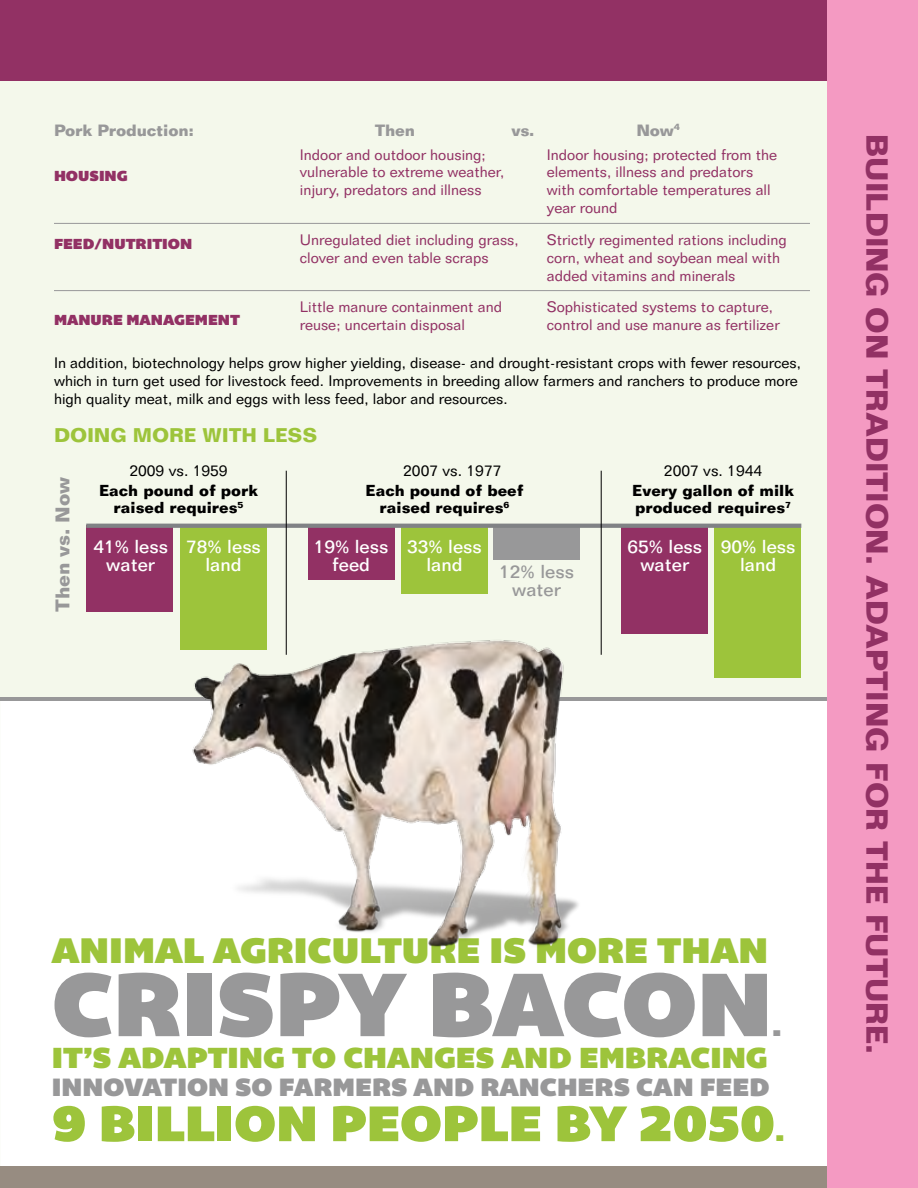
<style>
.page{position:relative;width:918px;height:1188px;background:#fff}
.page>*{position:absolute;margin:0;border:0;box-sizing:border-box;transform-origin:0 0}
.t1{font:92.25px "Bemio";color:#989899}
.t2{font:51.3px "Bemio";color:#9dc43b}
.t3{font:36.45px "Bemio";color:#9dc43b}
.t4{font:700 29.85px "Folio LT";color:#923164}
.t5{font:29.85px "Bemio";color:#9dc43b}
.t6{font:28.8px "Bemio";color:#989899}
.t7{font:25.65px "Bemio";color:#989899}
.t8{font:700 19.5px "Folio BT";letter-spacing:-.01em;color:#9dc43b}
.t9{font:700 19.5px "Folio BT";letter-spacing:-.01em;color:#989899}
.t10{font:500 18.45px/18.5px "Folio BT";color:#fff;text-align:center}
.t11{font:500 18.45px/18.5px "Folio BT";color:#989899;text-align:center}
.t12{font:700 16.05px "Folio BT";letter-spacing:-.01em;color:#989899}
.t13{font:700 15.6px/17.1px "Folio BT";color:#000;text-align:center}
.t14{font:15.6px "Folio BT";color:#000}
.t15{font:15px/18px "Folio BT";color:#000}
.t16{font:15px "Bemio";color:#923164}
.t17{font:14.85px/17.9px "Folio BT";color:#923164}
.s1{font-size:28.8px}
</style>
<div class="page">
<div style="left:0;top:0;width:918px;height:699px;background:#f4f8eb"></div>
<hr style="left:0;top:697px;width:918px;height:3px;background:#989899">
<div style="left:0;top:1166px;width:918px;height:22px;background:#978c81"></div>
<div style="left:0;top:0;width:918px;height:80px;background:#923164"></div>
<div style="left:828px;top:0;width:90px;height:1188px;background:#f49ac2"></div>
<img style="left:161px;top:619px;width:452px;height:328px">
<hr style="left:54px;top:223px;width:756px;height:1px;background:#989899">
<hr style="left:54px;top:290px;width:756px;height:1px;background:#989899">
<div style="left:86px;top:525px;width:87px;height:87px;background:#923164"></div>
<div style="left:180px;top:525px;width:87px;height:125px;background:#9dc43b"></div>
<div style="left:621px;top:525px;width:87px;height:109px;background:#923164"></div>
<div style="left:715px;top:525px;width:86px;height:152px;background:#9dc43b"></div>
<div style="left:308px;top:526px;width:86px;height:54px;background:#923164"></div>
<div style="left:401px;top:526px;width:87px;height:68px;background:#9dc43b"></div>
<div style="left:493px;top:526px;width:87px;height:34px;background:#989899"></div>
<hr style="left:86px;top:524px;width:715px;height:4px;background:#808285">
<hr style="left:601px;top:471px;width:1px;height:184px;background:#000">
<hr style="left:286px;top:471px;width:1px;height:184px;background:#000">
<p class="t12" style="left:54px;top:120px;width:142px">Pork Production:</p>
<p class="t12" style="left:375px;top:120px;width:42px">Then</p>
<p class="t12" style="left:511px;top:120px;width:25px">vs.</p>
<p class="t12" style="left:636px;top:120px;width:45px">Now<sup>4</sup></p>
<p class="t17" style="left:300px;top:145px;width:206px">Indoor and outdoor housing; vulnerable to extreme weather, injury, predators and illness</p>
<p class="t17" style="left:300px;top:231px;width:220px">Unregulated diet including grass, clover and even table scraps</p>
<p class="t17" style="left:300px;top:298px;width:204px">Little manure containment and reuse; uncertain disposal</p>
<p class="t17" style="left:547px;top:145px;width:232px">Indoor housing; protected from the elements, illness and predators with comfortable temperatures all year round</p>
<p class="t17" style="left:547px;top:231px;width:241px">Strictly regimented rations including corn, wheat and soybean meal with added vitamins and minerals</p>
<p class="t17" style="left:547px;top:298px;width:234px">Sophisticated systems to capture, control and use manure as fertilizer</p>
<p class="t16" style="left:54px;top:164px;width:75px">HOUSING</p>
<p class="t16" style="left:54px;top:232px;width:140px">FEED/NUTRITION</p>
<p class="t16" style="left:54px;top:308px;width:188px">MANURE MANAGEMENT</p>
<p class="t15" style="left:54px;top:353px;width:748px">In addition, biotechnology helps grow higher yielding, disease- and drought-resistant crops with fewer resources, which in turn get used for livestock feed. Improvements in breeding allow farmers and ranchers to produce more high quality meat, milk and eggs with less feed, labor and resources.</p>
<h3 class="t8" style="left:54px;top:423px;width:265px">DOING MORE WITH LESS</h3>
<h3 class="t9" style="left:51px;top:612px;width:136px;rotate:-90deg">Then vs. Now</h3>
<p class="t14" style="left:129px;top:461px;width:100px">2009 vs. 1959</p>
<p class="t13" style="left:99px;top:482px;width:161px">Each pound of pork raised requires<sup>5</sup></p>
<p class="t14" style="left:403px;top:461px;width:100px">2007 vs. 1977</p>
<p class="t13" style="left:366px;top:482px;width:160px">Each pound of beef raised requires<sup>6</sup></p>
<p class="t10" style="left:93px;top:537px;width:76px">41% less water</p>
<p class="t10" style="left:186px;top:537px;width:76px">78% less land</p>
<p class="t10" style="left:314px;top:537px;width:76px">19% less feed</p>
<p class="t10" style="left:407px;top:537px;width:76px">33% less land</p>
<p class="t11" style="left:499px;top:562px;width:76px">12% less water</p>
<p class="t14" style="left:664px;top:461px;width:100px">2007 vs. 1944</p>
<p class="t13" style="left:632px;top:482px;width:163px;text-align:left">Every gallon of milk produced requires<sup>7</sup></p>
<p class="t10" style="left:627px;top:537px;width:76px">65% less water</p>
<p class="t10" style="left:721px;top:537px;width:76px">90% less land</p>
<h3 class="t3" style="left:52px;top:921px;width:718px">ANIMAL AGRICULTURE IS MORE THAN</h3>
<h1 class="t1" style="left:52px;top:931px;width:722px">CRISPY BACON</h1>
<h3 class="t6" style="left:772px;top:1003px;width:11px">.</h3>
<h3 class="t5" style="left:52px;top:1034px;width:717px">IT’S ADAPTING TO CHANGES AND EMBRACING</h3>
<h3 class="t7" style="left:52px;top:1067px;width:719px">INNOVATION SO FARMERS AND RANCHERS CAN FEED</h3>
<h2 class="t2" style="left:52px;top:1083px;width:734px">9 BILLION PEOPLE BY 2050<span class="s1">.</span></h2>
<h3 class="t4" style="left:895px;top:134px;width:921px;rotate:90deg">BUILDING ON TRADITION. ADAPTING FOR THE FUTURE.</h3>
</div>
